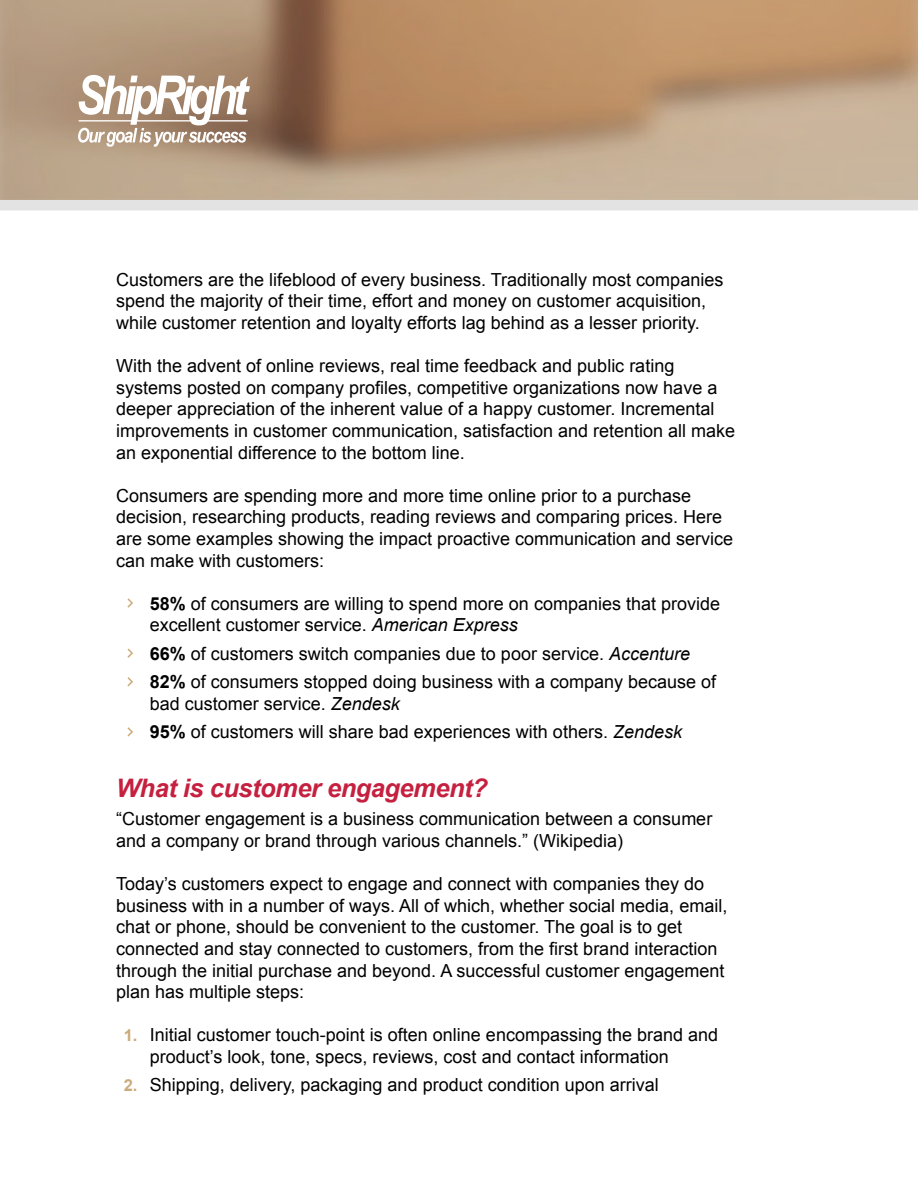
<style>
.page{position:relative;width:918px;height:1188px;background:#fff}
.page>*{position:absolute;margin:0;border:0;box-sizing:border-box;transform-origin:0 0}
.t1{font:italic 700 25.5px "Arial";letter-spacing:-.02em;color:#c5203f}
.t2{font:18px/21.6px "Arial";color:#000}
.t3{font:700 16.5px "Arial";color:#caab79}
.s1{font-weight:700}
.s2{font-style:italic}
</style>
<div class="page">
<svg style="left:127px;top:598px;width:6px;height:10px"></svg>
<svg style="left:127px;top:648px;width:6px;height:10px"></svg>
<svg style="left:127px;top:677px;width:6px;height:10px"></svg>
<svg style="left:127px;top:727px;width:6px;height:10px"></svg>
<svg style="left:0;top:0;width:918px;height:200px;background:#b89778"></svg>
<div style="left:0;top:200px;width:918px;height:10px;background:#e3e3e3"></div>
<svg style="left:78px;top:75px;width:172px;height:72px"></svg>
<p class="t2" style="left:116px;top:269px;width:609px">Customers are the lifeblood of every business. Traditionally most companies spend the majority of their time, effort and money on customer acquisition, while customer retention and loyalty efforts lag behind as a lesser priority.</p>
<p class="t2" style="left:116px;top:355px;width:621px">With the advent of online reviews, real time feedback and public rating systems posted on company profiles, competitive organizations now have a deeper appreciation of the inherent value of a happy customer. Incremental improvements in customer communication, satisfaction and retention all make an exponential difference to the bottom line.</p>
<p class="t2" style="left:116px;top:485px;width:619px">Consumers are spending more and more time online prior to a purchase decision, researching products, reading reviews and comparing prices. Here are some examples showing the impact proactive communication and service can make with customers:</p>
<p class="t2" style="left:150px;top:593px;width:572px;text-indent:-20px"><span class="s1">• 58%</span> of consumers are willing to spend more on companies that provide excellent customer service. <span class="s2">American Express</span></p>
<p class="t2" style="left:130px;top:643px;width:562px"><span class="s1">• 66%</span> of customers switch companies due to poor service. <span class="s2">Accenture</span></p>
<p class="t2" style="left:150px;top:671px;width:568px;text-indent:-20px"><span class="s1">• 82%</span> of consumers stopped doing business with a company because of bad customer service. <span class="s2">Zendesk</span></p>
<p class="t2" style="left:130px;top:721px;width:554px"><span class="s1">• 95%</span> of customers will share bad experiences with others. <span class="s2">Zendesk</span></p>
<h1 class="t1" style="left:116px;top:772px;width:373px">What is customer engagement?</h1>
<p class="t2" style="left:116px;top:808px;width:598px">“Customer engagement is a business communication between a consumer and a company or brand through various channels.” (Wikipedia)</p>
<p class="t2" style="left:116px;top:873px;width:613px">Today’s customers expect to engage and connect with companies they do business with in a number of ways. All of which, whether social media, email, chat or phone, should be convenient to the customer. The goal is to get connected and stay connected to customers, from the first brand interaction through the initial purchase and beyond. A successful customer engagement plan has multiple steps:</p>
<p class="t2" style="left:150px;top:1024px;width:570px;text-indent:-20px">• Initial customer touch-point is often online encompassing the brand and product’s look, tone, specs, reviews, cost and contact information</p>
<p class="t2" style="left:130px;top:1074px;width:531px">• Shipping, delivery, packaging and product condition upon arrival</p>
<p class="t3" style="left:124px;top:1025px;width:15px">1.</p>
<p class="t3" style="left:124px;top:1074px;width:15px">2.</p>
</div>
